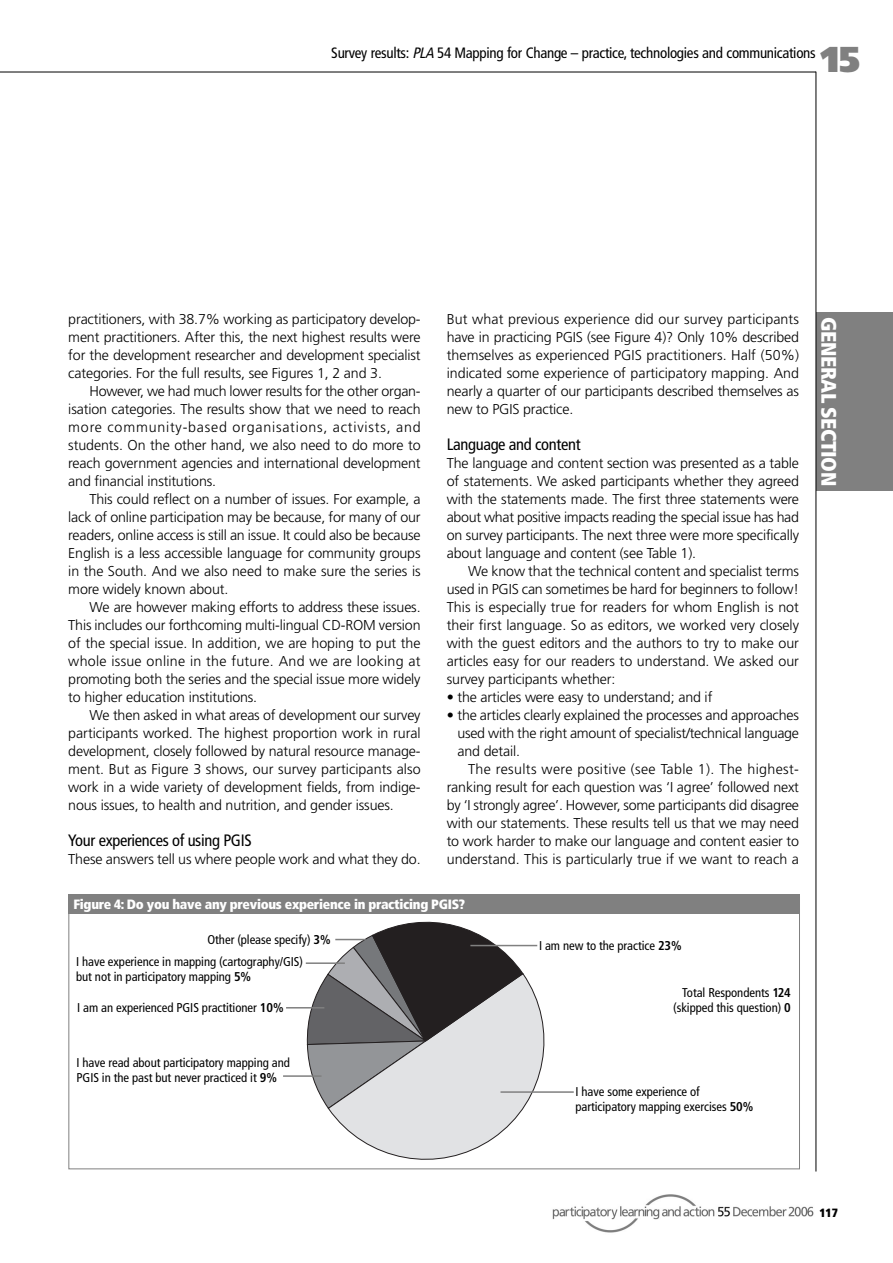
<style>
.page{position:relative;width:893px;height:1263px;background:#fff}
.page>*{position:absolute;margin:0;border:0;box-sizing:border-box;transform-origin:0 0}
.t1{font:900 36px "Frutiger";color:#808080}
.t2{font:900 condensed 21px "Frutiger";letter-spacing:-.02em;color:#fff}
.t3{font:condensed 16.5px "Frutiger";letter-spacing:-.02em;color:#000}
.t4{font:condensed 15px "Frutiger";letter-spacing:-.02em;color:#000}
.t5{font:300 14.25px/18px "Frutiger";letter-spacing:-.01em;color:#000;text-align:justify}
.t6{font:900 condensed 13.5px "Frutiger";letter-spacing:-.02em;color:#fff}
.t7{font:condensed 12.75px/15px "Frutiger";letter-spacing:-.005em;color:#000}
.t8{font:900 condensed 12px "Frutiger";color:#000}
.s1{font-style:italic}
.s2{font-weight:700}
</style>
<div class="page">
<div style="left:816px;top:313px;width:77px;height:178px;background:#808080"></div>
<hr style="left:816px;top:72px;width:1px;height:1099px;background:#000">
<hr style="left:0;top:72px;width:816px;height:1px;background:#000">
<img style="left:552px;top:1194px;width:262px;height:39px">
<svg style="left:328px;top:1032px;width:232px;height:138px"></svg>
<svg style="left:307px;top:921px;width:237px;height:238px"></svg>
<div style="left:68px;top:894px;width:732px;height:20px;background:#808080"></div>
<hr style="left:306px;top:962px;width:39px;height:2px;background:#808080">
<hr style="left:335px;top:939px;width:31px;height:1px;background:#808080">
<hr style="left:286px;top:1007px;width:38px;height:1px;background:#808080">
<hr style="left:283px;top:1075px;width:39px;height:2px;background:#808080">
<hr style="left:500px;top:1091px;width:74px;height:2px;background:#808080">
<hr style="left:470px;top:945px;width:67px;height:1px;background:#808080">
<p class="t4" style="left:331px;top:47px;width:486px">Survey results: <span class="s1">PLA</span>54 Mapping for Change – practice, technologies and communications</p>
<h1 class="t1" style="left:821px;top:45px;width:41px">15</h1>
<p class="t5" style="left:68px;top:311px;width:354px">practitioners, with 38.7% working as participatory develop&shy;ment practitioners. After this, the next highest results were for the development researcher and development specialist categories. For the full results, see Figures 1, 2 and 3.</p>
<p class="t5" style="left:68px;top:383px;width:354px;text-indent:21px">However, we had much lower results for the other organ&shy;isation categories. The results show that we need to reach more community-based organisations, activists, and students. On the other hand, we also need to do more to reach government agencies and international development and financial institutions.</p>
<p class="t5" style="left:68px;top:491px;width:354px;text-indent:21px">This could reflect on a number of issues. For example, a lack of online participation may be because, for many of our readers, online access is still an issue. It could also be because English is a less accessible language for community groups in the South. And we also need to make sure the series is more widely known about.</p>
<p class="t5" style="left:68px;top:599px;width:354px;text-indent:21px">We are however making efforts to address these issues.<br>This includes our forthcoming multi-lingual CD-ROM version of the special issue. In addition, we are hoping to put the whole issue online in the future. And we are looking at promoting both the series and the special issue more widely to higher education institutions.</p>
<p class="t5" style="left:68px;top:707px;width:354px;text-indent:21px">We then asked in what areas of development our survey participants worked. The highest proportion work in rural development, closely followed by natural resource manage&shy;ment. But as Figure 3 shows, our survey participants also work in a wide variety of development fields, from indige&shy;nous issues, to health and nutrition, and gender issues.</p>
<p class="t3" style="left:68px;top:834px;width:185px">Your experiences of using PGIS</p>
<p class="t5" style="left:68px;top:851px;width:354px">These answers tell us where people work and what they do.</p>
<p class="t5" style="left:447px;top:311px;width:354px">But what previous experience did our survey participants have in practicing PGIS (see Figure 4)? Only 10% described themselves as experienced PGIS practitioners. Half (50%) indicated some experience of participatory mapping. And nearly a quarter of our participants described themselves as new to PGIS practice.</p>
<p class="t3" style="left:447px;top:438px;width:135px">Language and content</p>
<p class="t5" style="left:447px;top:455px;width:354px">The language and content section was presented as a table of statements. We asked participants whether they agreed with the statements made. The first three statements were about what positive impacts reading the special issue has had on survey participants. The next three were more specifically about language and content (see Table 1).</p>
<p class="t5" style="left:447px;top:563px;width:354px;text-indent:21px">We know that the technical content and specialist terms used in PGIS can sometimes be hard for beginners to follow!<br>This is especially true for readers for whom English is not their first language. So as editors, we worked very closely with the guest editors and the authors to try to make our articles easy for our readers to understand. We asked our survey participants whether:</p>
<p class="t5" style="left:447px;top:689px;width:267px">• the articles were easy to understand; and if</p>
<p class="t5" style="left:457px;top:707px;width:343px;text-indent:-11px">• the articles clearly explained the processes and approaches used with the right amount of specialist/technical language and detail.</p>
<p class="t5" style="left:447px;top:761px;width:354px;text-indent:21px">The results were positive (see Table 1). The highest&shy;ranking result for each question was ‘I agree’ followed next by ‘I strongly agree’. However, some participants did disagree with our statements. These results tell us that we may need to work harder to make our language and content easier to understand. This is particularly true if we want to reach a</p>
<p class="t6" style="left:73px;top:898px;width:393px">Figure 4: Do you have any previous experience in practicing PGIS?</p>
<p class="t7" style="left:208px;top:933px;width:125px">Other (please specify) <span class="s2">3%</span></p>
<p class="t7" style="left:76px;top:955px;width:228px">I have experience in mapping (cartography/GIS) but not in participatory mapping <span class="s2">5%</span></p>
<p class="t7" style="left:77px;top:1001px;width:208px">I am an experienced PGIS practitioner <span class="s2">10%</span></p>
<p class="t7" style="left:77px;top:1056px;width:215px">I have read about participatory mapping and<br>PGIS in the past but never practiced it <span class="s2">9%</span></p>
<p class="t7" style="left:539px;top:939px;width:144px">I am new to the practice <span class="s2">23%</span></p>
<p class="t7" style="left:673px;top:986px;width:119px;text-align:right">Total Respondents <span class="s2">124 </span>(skipped this question) <span class="s2">0</span></p>
<p class="t7" style="left:575px;top:1085px;width:179px">I have some experience of participatory mapping exercises <span class="s2">50%</span></p>
<h2 class="t2" style="left:837px;top:317px;width:170px;rotate:90deg">GENERAL SECTION</h2>
<p class="t8" style="left:819px;top:1208px;width:20px">117</p>
</div>
